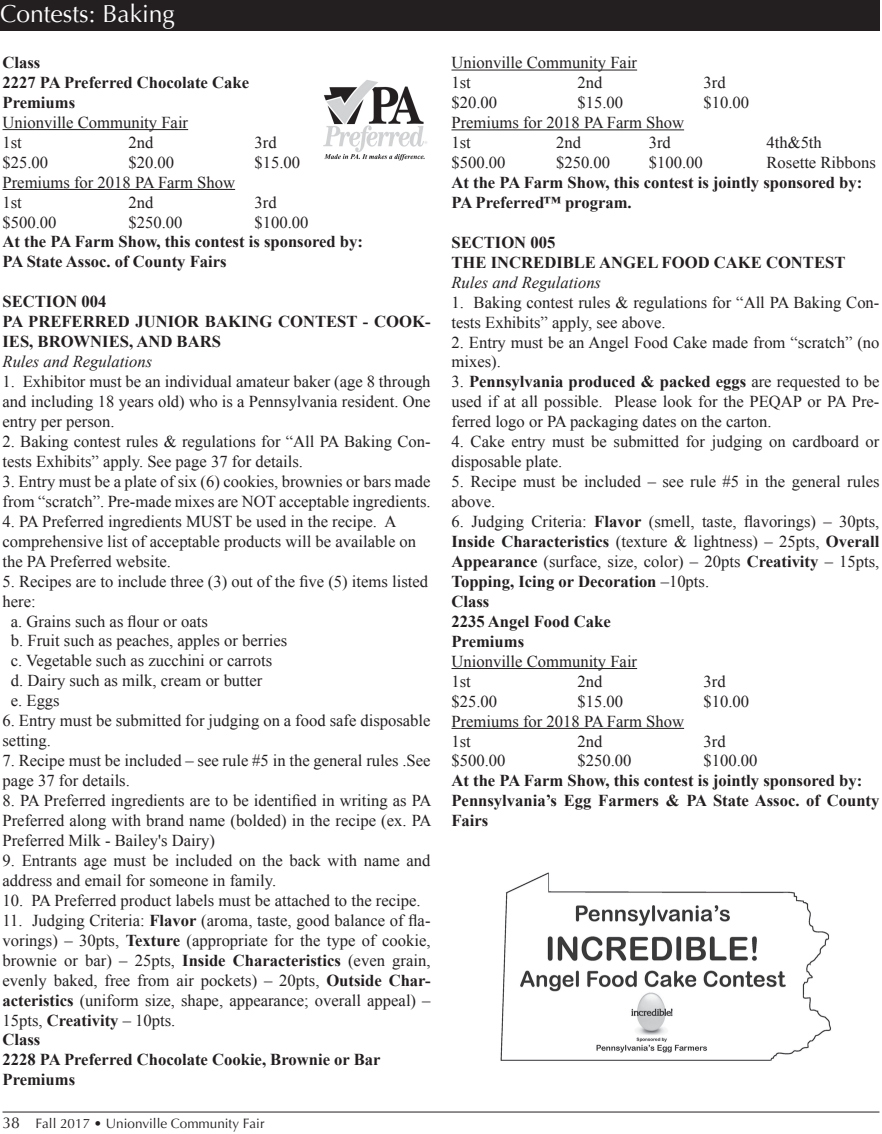
<style>
.page{position:relative;width:882px;height:1134px;background:#fff}
.page>*{position:absolute;margin:0;border:0;box-sizing:border-box;transform-origin:0 0}
.t1{font:24.5px "Optima";color:#fff}
.t2{font:16.62px/19.9px "Times New Roman";color:#231f20}
.t3{font:700 16.62px/19.9px "Times New Roman";color:#231f20}
.t4{font:italic 16.62px "Times New Roman";color:#231f20}
.t5{font:13.47px "Optima";color:#231f20}
.s1{font-weight:700}
.s2{font-size:15.75px}
</style>
<div class="page">
<hr style="left:3px;top:1112px;width:876px;height:1px;background:#231f20">
<hr style="left:3px;top:129px;width:185px;height:1px;background:#231f20">
<hr style="left:3px;top:189px;width:232px;height:1px;background:#231f20">
<img style="left:500px;top:872px;width:331px;height:189px">
<div style="left:0;top:0;width:879px;height:31px;background:#231f20"></div>
<hr style="left:452px;top:70px;width:185px;height:1px;background:#231f20">
<hr style="left:452px;top:129px;width:232px;height:1px;background:#231f20">
<hr style="left:452px;top:668px;width:185px;height:1px;background:#231f20">
<hr style="left:452px;top:728px;width:232px;height:1px;background:#231f20">
<img style="left:323px;top:80px;width:105px;height:81px">
<h1 class="t1" style="left:0;top:-1px;width:176px">Contests: Baking</h1>
<p class="t3" style="left:3px;top:52px;width:248px">Class<br>2227 PA Preferred Chocolate Cake<br>Premiums</p>
<p class="t2" style="left:3px;top:112px;width:187px">Unionville Community Fair<br>1st</p>
<p class="t2" style="left:129px;top:132px;width:26px">2nd</p>
<p class="t2" style="left:255px;top:132px;width:24px">3rd</p>
<p class="t2" style="left:3px;top:152px;width:47px">$25.00</p>
<p class="t2" style="left:129px;top:152px;width:47px">$20.00</p>
<p class="t2" style="left:255px;top:152px;width:47px">$15.00</p>
<p class="t2" style="left:3px;top:172px;width:234px">Premiums for 2018 PA Farm Show<br>1st</p>
<p class="t2" style="left:129px;top:192px;width:26px">2nd</p>
<p class="t2" style="left:255px;top:192px;width:24px">3rd</p>
<p class="t2" style="left:3px;top:212px;width:56px">$500.00</p>
<p class="t2" style="left:129px;top:212px;width:56px">$250.00</p>
<p class="t2" style="left:255px;top:212px;width:56px">$100.00</p>
<p class="t3" style="left:3px;top:232px;width:362px">At the PA Farm Show, this contest is sponsored by:<br>PA State Assoc. of County Fairs</p>
<p class="t3" style="left:3px;top:292px;width:430px">SECTION 004<br>PA PREFERRED JUNIOR BAKING CONTEST - COOK-<br>IES, BROWNIES, AND BARS</p>
<p class="t4" style="left:3px;top:352px;width:151px">Rules and Regulations</p>
<p class="t2" style="left:3px;top:372px;width:430px;text-align:justify">1. Exhibitor must be an individual amateur baker (age 8 through and including 18 years old) who is a Pennsylvania resident. One entry per person.</p>
<p class="t2" style="left:3px;top:431px;width:430px">2. Baking contest rules &amp; regulations for “All PA Baking Con&shy;tests Exhibits” apply. See page 37 for details.</p>
<p class="t2" style="left:3px;top:471px;width:430px">3. Entry must be a plate of six (6) cookies, brownies or bars made from “scratch”. Pre-made mixes are NOT acceptable ingredients.</p>
<p class="t2" style="left:3px;top:511px;width:415px">4. PA Preferred ingredients MUST be used in the recipe. A comprehensive list of acceptable products will be available on the PA Preferred website.</p>
<p class="t2" style="left:3px;top:571px;width:427px">5. Recipes are to include three (3) out of the five (5) items listed</p>
<p class="t2" style="left:3px;top:591px;width:35px">here:</p>
<p class="t2" style="left:11px;top:611px;width:199px">a. Grains such as flour or oats</p>
<p class="t2" style="left:11px;top:631px;width:278px">b. Fruit such as peaches, apples or berries</p>
<p class="t2" style="left:11px;top:651px;width:263px">c. Vegetable such as zucchini or carrots</p>
<p class="t2" style="left:11px;top:671px;width:253px">d. Dairy such as milk, cream or butter</p>
<p class="t2" style="left:11px;top:691px;width:50px">e. Eggs</p>
<p class="t2" style="left:3px;top:711px;width:430px">6. Entry must be submitted for judging on a food safe disposable setting.</p>
<p class="t2" style="left:3px;top:751px;width:430px">7. Recipe must be included – see rule #5 in the general rules .See page 37 for details.</p>
<p class="t2" style="left:3px;top:791px;width:431px;text-align:justify">8. PA Preferred ingredients are to be identified in writing as PA Preferred along with brand name (bolded) in the recipe (ex. PA Preferred Milk - Bailey's Dairy)</p>
<p class="t2" style="left:3px;top:850px;width:430px">9. Entrants age must be included on the back with name and address and email for someone in family.</p>
<p class="t2" style="left:3px;top:890px;width:420px">10. PA Preferred product labels must be attached to the recipe.</p>
<p class="t2" style="left:3px;top:910px;width:430px">11. Judging Criteria: <span class="s1">Flavor</span> (aroma, taste, good balance of fla&shy;vorings) – 30pts, <span class="s1">Texture</span> (appropriate for the type of cookie, brownie or bar) – 25pts, <span class="s1">Inside Characteristics</span> (even grain, evenly baked, free from air pockets) – 20pts, <span class="s1">Outside Char&shy;acteristics</span> (uniform size, shape, appearance; overall appeal) – 15pts, <span class="s1">Creativity</span> – 10pts.<br><span class="s1">Class<br>2228 PA Preferred Chocolate Cookie, Brownie or Bar Premiums</span></p>
<p class="t5" style="left:3px;top:1115px;width:264px"><span class="s2">38</span> Fall 2017 • Unionville Community Fair</p>
<p class="t2" style="left:452px;top:53px;width:187px">Unionville Community Fair<br>1st</p>
<p class="t2" style="left:578px;top:73px;width:26px">2nd</p>
<p class="t2" style="left:704px;top:73px;width:24px">3rd</p>
<p class="t2" style="left:452px;top:93px;width:47px">$20.00</p>
<p class="t2" style="left:578px;top:93px;width:47px">$15.00</p>
<p class="t2" style="left:704px;top:93px;width:47px">$10.00</p>
<p class="t2" style="left:452px;top:112px;width:234px">Premiums for 2018 PA Farm Show<br>1st</p>
<p class="t2" style="left:556px;top:132px;width:26px">2nd</p>
<p class="t2" style="left:649px;top:132px;width:24px">3rd</p>
<p class="t2" style="left:767px;top:132px;width:57px">4th&amp;5th</p>
<p class="t2" style="left:452px;top:152px;width:56px">$500.00</p>
<p class="t2" style="left:556px;top:152px;width:56px">$250.00</p>
<p class="t2" style="left:649px;top:152px;width:56px">$100.00</p>
<p class="t2" style="left:767px;top:152px;width:111px">Rosette Ribbons</p>
<p class="t3" style="left:452px;top:172px;width:412px">At the PA Farm Show, this contest is jointly sponsored by:<br>PA Preferred™ program.</p>
<p class="t3" style="left:452px;top:232px;width:395px">SECTION 005<br>THE INCREDIBLE ANGEL FOOD CAKE CONTEST</p>
<p class="t4" style="left:452px;top:273px;width:151px">Rules and Regulations</p>
<p class="t2" style="left:452px;top:292px;width:430px">1. Baking contest rules &amp; regulations for “All PA Baking Con&shy;tests Exhibits” apply, see above.</p>
<p class="t2" style="left:452px;top:332px;width:430px">2. Entry must be an Angel Food Cake made from “scratch” (no mixes).</p>
<p class="t2" style="left:452px;top:372px;width:429px;text-align:justify">3. <span class="s1">Pennsylvania produced &amp; packed eggs</span> are requested to be used if at all possible. Please look for the PEQAP or PA Pre&shy;ferred logo or PA packaging dates on the carton.</p>
<p class="t2" style="left:452px;top:432px;width:430px">4. Cake entry must be submitted for judging on cardboard or disposable plate.</p>
<p class="t2" style="left:452px;top:472px;width:430px">5. Recipe must be included – see rule #5 in the general rules above.</p>
<p class="t2" style="left:452px;top:511px;width:429px">6. Judging Criteria: <span class="s1">Flavor</span> (smell, taste, flavorings) – 30pts, <span class="s1">Inside Characteristics</span> (texture &amp; lightness) – 25pts, <span class="s1">Overall Appearance</span> (surface, size, color) – 20pts <span class="s1">Creativity</span> – 15pts, <span class="s1">Topping, Icing or Decoration</span> –10pts.<br><span class="s1">Class<br>2235 Angel Food Cake<br>Premiums</span></p>
<p class="t2" style="left:452px;top:651px;width:187px">Unionville Community Fair<br>1st</p>
<p class="t2" style="left:578px;top:671px;width:26px">2nd</p>
<p class="t2" style="left:704px;top:671px;width:24px">3rd</p>
<p class="t2" style="left:452px;top:691px;width:47px">$25.00</p>
<p class="t2" style="left:578px;top:691px;width:47px">$15.00</p>
<p class="t2" style="left:704px;top:691px;width:47px">$10.00</p>
<p class="t2" style="left:452px;top:711px;width:234px">Premiums for 2018 PA Farm Show<br>1st</p>
<p class="t2" style="left:578px;top:731px;width:26px">2nd</p>
<p class="t2" style="left:704px;top:731px;width:24px">3rd</p>
<p class="t2" style="left:452px;top:751px;width:56px">$500.00</p>
<p class="t2" style="left:578px;top:751px;width:56px">$250.00</p>
<p class="t2" style="left:704px;top:751px;width:56px">$100.00</p>
<p class="t3" style="left:452px;top:771px;width:429px">At the PA Farm Show, this contest is jointly sponsored by:<br>Pennsylvania’s Egg Farmers &amp; PA State Assoc. of County<br>Fairs</p>
</div>
